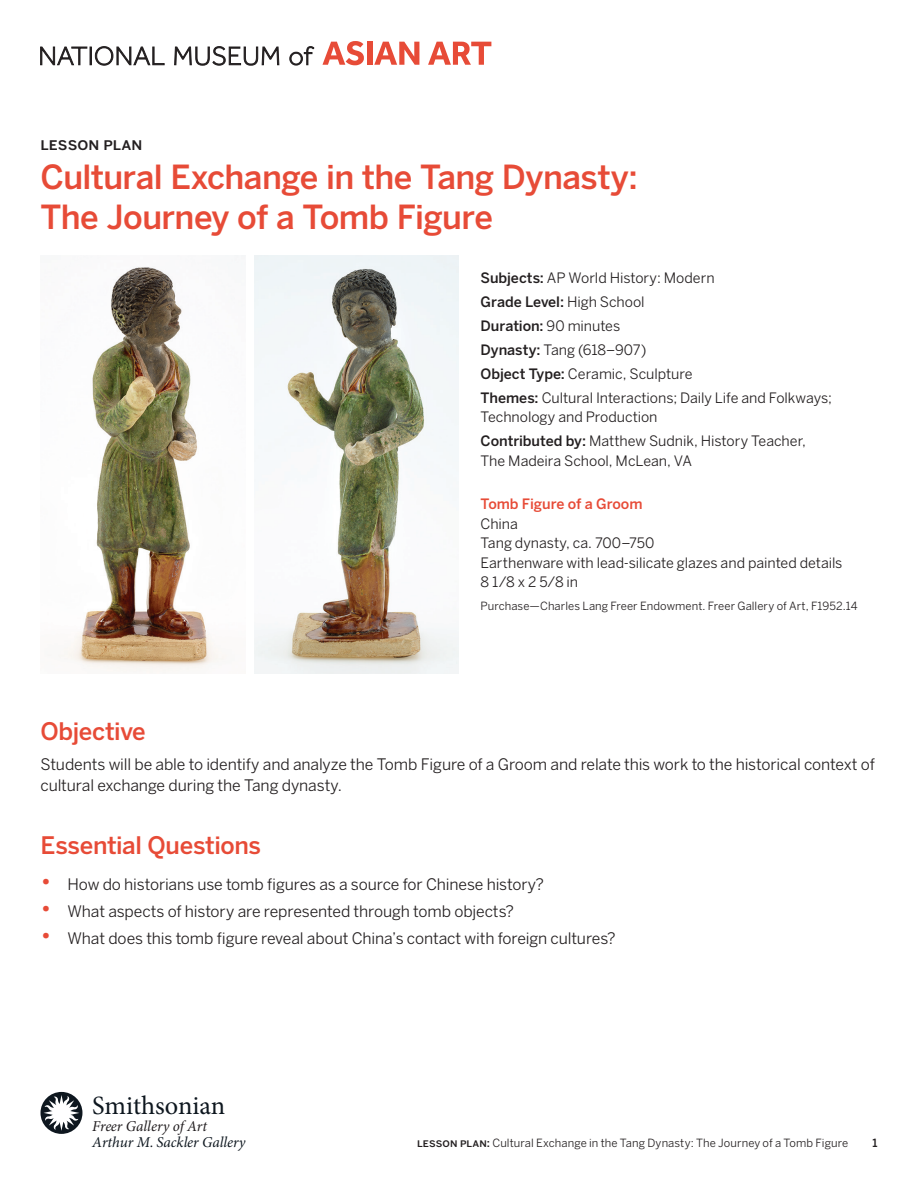
<style>
.page{position:relative;width:918px;height:1188px;background:#fff}
.page>*{position:absolute;margin:0;border:0;box-sizing:border-box;transform-origin:0 0}
.t1{font:500 33px/39.6px "Benton Sans";letter-spacing:-.02em;color:#e74b37}
.t2{font:26.4px "Minion Pro";color:#0e171f}
.t3{font:500 24px "Benton Sans";letter-spacing:-.02em;color:#e74b37}
.t4{font:500 16.5px "Benton Sans";letter-spacing:.005em;color:#231f20}
.t5{font:15.75px/21px "Benton Sans";letter-spacing:-.01em;color:#231f20}
.t6{font:italic 15.15px "Minion Pro";color:#0e171f}
.t7{font:italic 15.15px "Minion Pro";color:#211d1f}
.t8{font:14.25px/24px "Benton Sans";letter-spacing:-.005em;color:#231f20}
.t9{font:500 14.25px "Benton Sans";letter-spacing:-.005em;color:#e74b37}
.t10{font:11.25px "Benton Sans";letter-spacing:.005em;color:#231f20}
.t11{font:500 11.25px "Benton Sans";color:#231f20}
.s1{font-weight:500}
.s2{font-size:24px;color:#e74b37}
</style>
<div class="page">
<svg style="left:40px;top:46px;width:124px;height:19px"></svg>
<svg style="left:174px;top:46px;width:105px;height:19px"></svg>
<svg style="left:290px;top:46px;width:24px;height:19px"></svg>
<svg style="left:322px;top:41px;width:42px;height:24px"></svg>
<div style="left:367px;top:42px;width:5px;height:23px;background:#e74b37"></div>
<svg style="left:374px;top:42px;width:45px;height:23px"></svg>
<svg style="left:428px;top:42px;width:63px;height:23px"></svg>
<div style="left:40px;top:1092px;width:42px;height:42px;background:#0e171f;border-radius:50%"></div>
<svg style="left:44px;top:1095px;width:35px;height:36px"></svg>
<img style="left:58px;top:255px;width:187px;height:418px">
<img style="left:254px;top:255px;width:205px;height:419px">
<p class="t4" style="left:40px;top:133px;width:103px">lesson plan</p>
<h1 class="t1" style="left:40px;top:158px;width:599px">Cultural Exchange in the Tang Dynasty:<br>The Journey of a Tomb Figure</h1>
<p class="t8" style="left:481px;top:266px;width:353px"><span class="s1">Subjects:</span> AP World History: Modern<br><span class="s1">Grade Level:</span> High School<br><span class="s1">Duration:</span> 90 minutes<br><span class="s1">Dynasty:</span> Tang (618–907)<br><span class="s1">Object Type:</span> Ceramic, Sculpture<br><span class="s1">Themes:</span> Cultural Interactions; Daily Life and Folkways;</p>
<p class="t8" style="left:481px;top:405px;width:327px">Technology and Production<br><span class="s1">Contributed by:</span> Matthew Sudnik, History Teacher,</p>
<p class="t8" style="left:481px;top:449px;width:213px">The Madeira School, McLean, VA</p>
<p class="t9" style="left:481px;top:495px;width:164px">Tomb Figure of a Groom</p>
<p class="t8" style="left:481px;top:514px;width:363px;line-height:19.5px">China<br>Tang dynasty, ca. 700–750<br>Earthenware with lead-silicate glazes and painted details<br>8 1/8 x 2 5/8 in</p>
<p class="t10" style="left:481px;top:599px;width:378px">Purchase—Charles Lang Freer Endowment. Freer Gallery of Art, F1952.14</p>
<h3 class="t3" style="left:40px;top:717px;width:107px">Objective</h3>
<p class="t5" style="left:40px;top:754px;width:836px">Students will be able to identify and analyze the Tomb Figure of a Groom and relate this work to the historical context of cultural exchange during the Tang dynasty.</p>
<h3 class="t3" style="left:40px;top:831px;width:222px">Essential Questions</h3>
<p class="t5" style="left:40px;top:874px;width:505px"><span class="s2">•</span> How do historians use tomb figures as a source for Chinese history?</p>
<p class="t5" style="left:40px;top:901px;width:475px"><span class="s2">•</span> What aspects of history are represented through tomb objects?</p>
<p class="t5" style="left:40px;top:928px;width:577px"><span class="s2">•</span> What does this tomb figure reveal about China’s contact with foreign cultures?</p>
<h2 class="t2" style="left:92px;top:1088px;width:135px">Smithsonian</h2>
<p class="t7" style="left:92px;top:1116px;width:116px">Freer Gallery of Art</p>
<p class="t6" style="left:92px;top:1132px;width:155px">Arthur M. Sackler Gallery</p>
<p class="t10" style="left:417px;top:1136px;width:433px"><span class="s1">Lesson plan:</span> Cultural Exchange in the Tang Dynasty: The Journey of a Tomb Figure</p>
<p class="t11" style="left:872px;top:1136px;width:7px">1</p>
</div>
